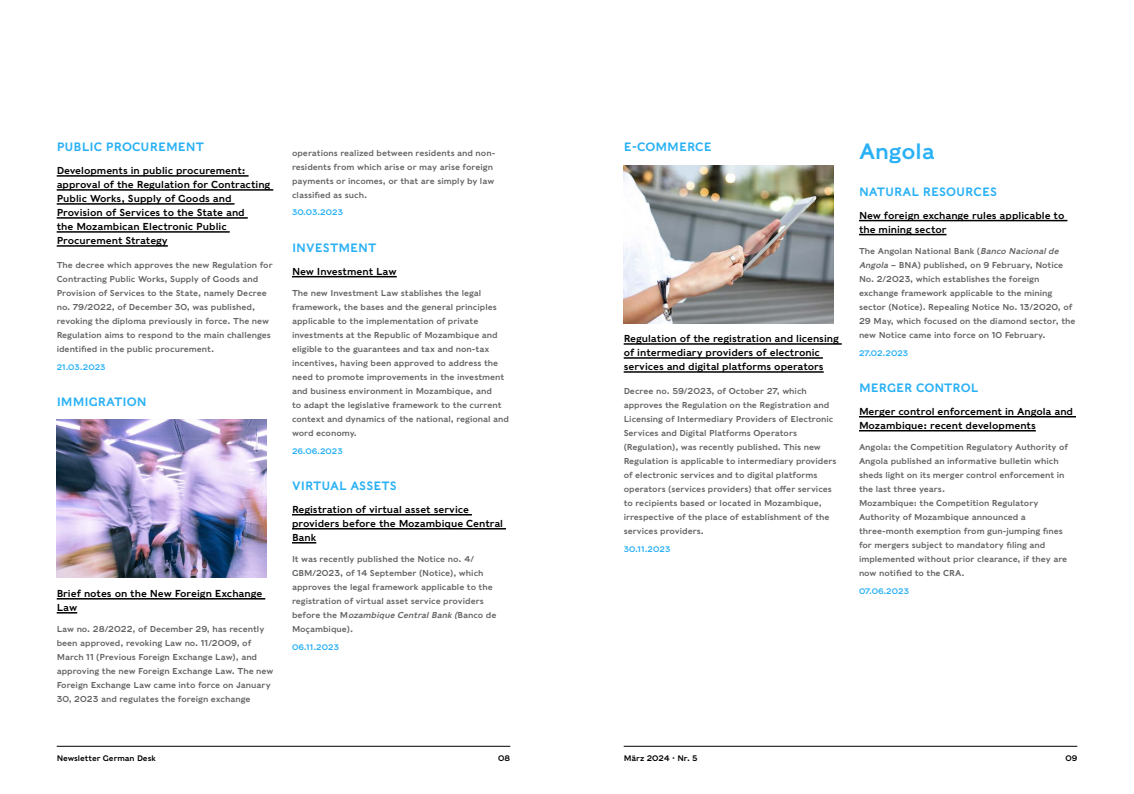
<style>
.page{position:relative;width:1134px;height:794px;background:#fff}
.page>*{position:absolute;margin:0;border:0;box-sizing:border-box;transform-origin:0 0}
.t1{font:22px "Caslons Egyptian";color:#2ab1f5}
.t2{font:12px "Caslons Egyptian";color:#2ab1f5}
.t3{font:10px/14px "Caslons Egyptian";color:#000}
.t4{font:8.5px/14px "Caslons Egyptian";color:#646464}
.t5{font:8px "Caslons Egyptian";color:#2ab1f5}
.t6{font:8px "Caslons Egyptian";color:#000}
.s1{font-style:italic}
</style>
<div class="page">
<hr style="left:57px;top:746px;width:453px;height:1px;background:#000">
<hr style="left:624px;top:746px;width:453px;height:1px;background:#000">
<hr style="left:292px;top:276px;width:105px;height:1px;background:#000">
<hr style="left:292px;top:514px;width:180px;height:1px;background:#000">
<hr style="left:292px;top:528px;width:214px;height:1px;background:#000">
<svg style="left:292px;top:542px;width:24px;height:1px"></svg>
<hr style="left:57px;top:175px;width:192px;height:2px;background:#000">
<hr style="left:57px;top:189px;width:216px;height:2px;background:#000">
<hr style="left:57px;top:203px;width:177px;height:2px;background:#000">
<hr style="left:57px;top:217px;width:191px;height:2px;background:#000">
<hr style="left:57px;top:231px;width:173px;height:2px;background:#000">
<hr style="left:57px;top:245px;width:111px;height:2px;background:#000">
<hr style="left:57px;top:598px;width:208px;height:1px;background:#000">
<svg style="left:57px;top:612px;width:20px;height:1px"></svg>
<img style="left:57px;top:419px;width:209px;height:158px">
<hr style="left:624px;top:343px;width:218px;height:2px;background:#000">
<hr style="left:624px;top:357px;width:199px;height:2px;background:#000">
<hr style="left:624px;top:371px;width:200px;height:2px;background:#000">
<hr style="left:859px;top:220px;width:208px;height:1px;background:#000">
<hr style="left:859px;top:234px;width:87px;height:1px;background:#000">
<hr style="left:859px;top:416px;width:217px;height:1px;background:#000">
<hr style="left:859px;top:430px;width:177px;height:1px;background:#000">
<img style="left:624px;top:166px;width:209px;height:158px">
<h2 class="t2" style="left:57px;top:139px;width:149px">PUBLIC PROCUREMENT</h2>
<p class="t3" style="left:57px;top:163px;width:215px">Developments in public procurement: approval of the Regulation for Contracting Public Works, Supply of Goods and Provision of Services to the State and<br>the Mozambican Electronic Public Procurement Strategy</p>
<p class="t4" style="left:57px;top:258px;width:217px">The decree which approves the new Regulation for Contracting Public Works, Supply of Goods and Provision of Services to the State, namely Decree no. 79/2022, of December 30, was published, revoking the diploma previously in force. The new Regulation aims to respond to the main challenges identified in the public procurement.</p>
<p class="t5" style="left:57px;top:361px;width:50px">21.03.2023</p>
<h2 class="t2" style="left:57px;top:394px;width:92px">IMMIGRATION</h2>
<p class="t3" style="left:57px;top:586px;width:207px">Brief notes on the New Foreign Exchange<br>Law</p>
<p class="t4" style="left:57px;top:622px;width:218px">Law no. 28/2022, of December 29, has recently been approved, revoking Law no. 11/2009, of March 11 (Previous Foreign Exchange Law), and approving the new Foreign Exchange Law. The new Foreign Exchange Law came into force on January 30, 2023 and regulates the foreign exchange</p>
<p class="t4" style="left:292px;top:146px;width:205px">operations realized between residents and non&shy;residents from which arise or may arise foreign payments or incomes, or that are simply by law classified as such.</p>
<p class="t5" style="left:292px;top:207px;width:53px">30.03.2023</p>
<h2 class="t2" style="left:292px;top:240px;width:86px">INVESTMENT</h2>
<p class="t3" style="left:292px;top:264px;width:106px">New Investment Law</p>
<p class="t4" style="left:292px;top:286px;width:219px">The new Investment Law stablishes the legal framework, the bases and the general principles applicable to the implementation of private investments at the Republic of Mozambique and eligible to the guarantees and tax and non-tax incentives, having been approved to address the need to promote improvements in the investment and business environment in Mozambique, and<br>to adapt the legislative framework to the current context and dynamics of the national, regional and word economy.</p>
<p class="t5" style="left:292px;top:445px;width:52px">26.06.2023</p>
<h2 class="t2" style="left:292px;top:478px;width:106px">VIRTUAL ASSETS</h2>
<p class="t3" style="left:292px;top:502px;width:213px">Registration of virtual asset service providers before the Mozambique Central<br>Bank</p>
<p class="t4" style="left:292px;top:552px;width:206px">It was recently published the Notice no. 4/ GBM/2023, of 14 September (Notice), which approves the legal framework applicable to the registration of virtual asset service providers before the M<span class="s1">ozambique Central Bank (</span>Banco de Moçambique).</p>
<p class="t5" style="left:292px;top:641px;width:49px">06.11.2023</p>
<h2 class="t2" style="left:624px;top:139px;width:90px">E-COMMERCE</h2>
<p class="t3" style="left:624px;top:331px;width:217px">Regulation of the registration and licensing of intermediary providers of electronic services and digital platforms operators</p>
<p class="t4" style="left:624px;top:384px;width:214px">Decree no. 59/2023, of October 27, which approves the Regulation on the Registration and Licensing of Intermediary Providers of Electronic Services and Digital Platforms Operators (Regulation), was recently published. This new Regulation is applicable to intermediary providers of electronic services and to digital platforms operators (services providers) that offer services to recipients based or located in Mozambique, irrespective of the place of establishment of the services providers.</p>
<p class="t5" style="left:624px;top:543px;width:48px">30.11.2023</p>
<h1 class="t1" style="left:859px;top:137px;width:77px">Angola</h1>
<h2 class="t2" style="left:859px;top:184px;width:140px">NATURAL RESOURCES</h2>
<p class="t3" style="left:859px;top:208px;width:207px">New foreign exchange rules applicable to the mining sector</p>
<p class="t4" style="left:859px;top:244px;width:218px">The Angolan National Bank (<span class="s1">Banco Nacional de Angola</span> – BNA) published, on 9 February, Notice No. 2/2023, which establishes the foreign exchange framework applicable to the mining sector (Notice). Repealing Notice No. 13/2020, of 29 May, which focused on the diamond sector, the new Notice came into force on 10 February.</p>
<p class="t5" style="left:859px;top:347px;width:51px">27.02.2023</p>
<h2 class="t2" style="left:859px;top:380px;width:121px">MERGER CONTROL</h2>
<p class="t3" style="left:859px;top:404px;width:216px">Merger control enforcement in Angola and<br>Mozambique: recent developments</p>
<p class="t4" style="left:859px;top:440px;width:211px">Angola: the Competition Regulatory Authority of Angola published an informative bulletin which sheds light on its merger control enforcement in the last three years.<br>Mozambique: the Competition Regulatory Authority of Mozambique announced a three‑month exemption from gun-jumping fines for mergers subject to mandatory filing and implemented without prior clearance, if they are now notified to the CRA.</p>
<p class="t5" style="left:859px;top:585px;width:52px">07.06.2023</p>
<p class="t6" style="left:57px;top:753px;width:101px">Newsletter German Desk</p>
<p class="t6" style="left:498px;top:753px;width:13px">08</p>
<p class="t6" style="left:624px;top:753px;width:76px">März 2024 · Nr. 5</p>
<p class="t6" style="left:1065px;top:753px;width:13px">09</p>
</div>
